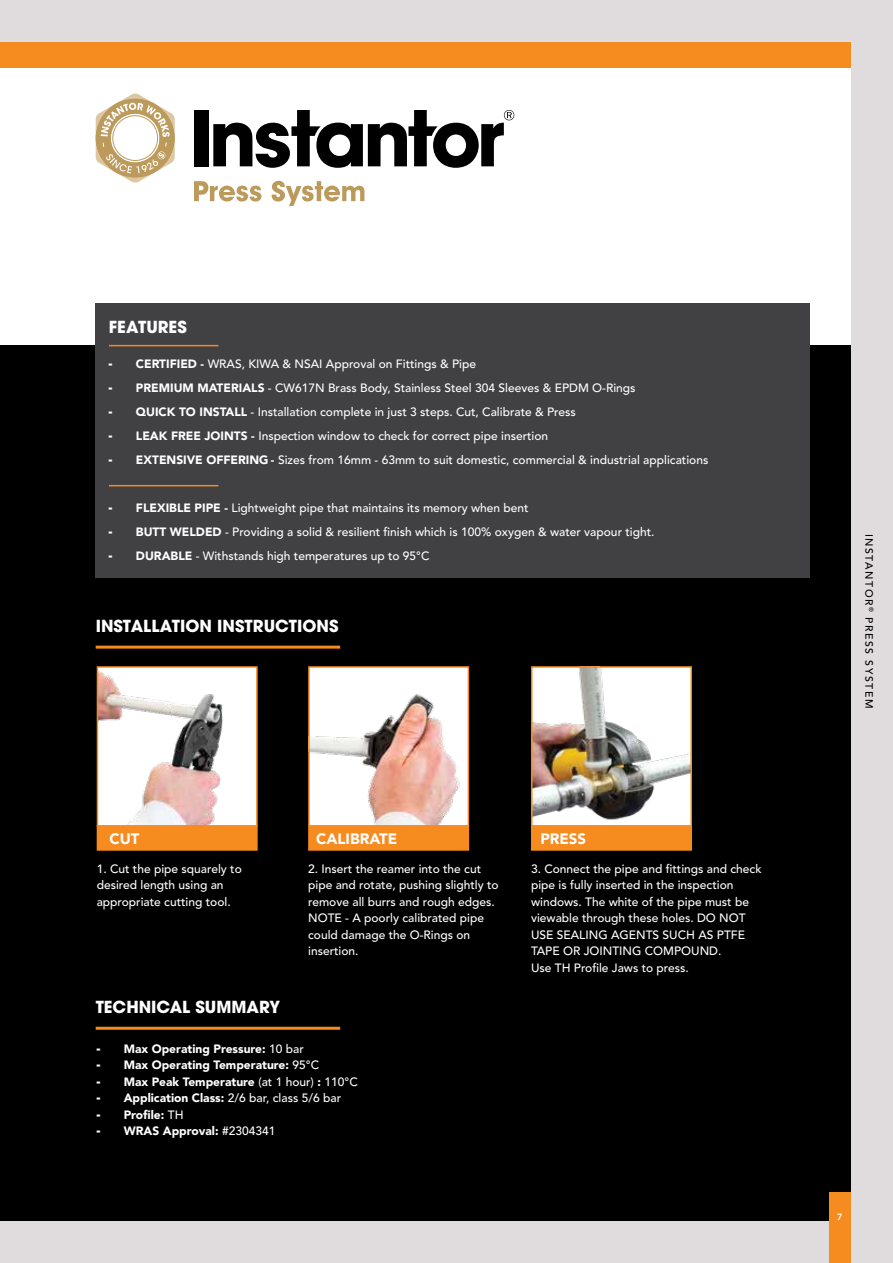
<style>
.page{position:relative;width:893px;height:1263px;background:#e0dcde}
.page>*{position:absolute;margin:0;border:0;box-sizing:border-box;transform-origin:0 0}
.t1{font:700 16.5px "ITC Avant Garde Pro";color:#fff}
.t2{font:900 15px "Avenir LT Std";color:#fff}
.t3{font:500 12px/16.5px "Avenir LT Std";color:#fff}
.t4{font:900 12px "Avenir LT Std";color:#fff}
.t5{font:500 10.5px "Avenir LT Std";letter-spacing:.15em;color:#000}
.t6{font:800 9px "Avenir LT Std";color:#fff}
.s1{font-family:"ITC Avant Garde Pro";font-weight:700}
.s2{font-weight:900}
.s3{font-weight:500}
</style>
<div class="page">
<div style="left:0;top:43px;width:850px;height:1177px;background:#fff"></div>
<div style="left:0;top:43px;width:850px;height:25px;background:#f68b1f"></div>
<div style="left:0;top:345px;width:850px;height:875px;background:#000"></div>
<div style="left:96px;top:303px;width:714px;height:275px;background:#414042"></div>
<svg style="left:194px;top:181px;width:67px;height:21px"></svg>
<svg style="left:272px;top:181px;width:92px;height:25px"></svg>
<div style="left:194px;top:110px;width:14px;height:56px;background:#000"></div>
<svg style="left:213px;top:110px;width:301px;height:58px"></svg>
<svg style="left:96px;top:94px;width:79px;height:89px"></svg>
<hr style="left:109px;top:345px;width:109px;height:1px;background:#f68b1f">
<hr style="left:109px;top:485px;width:109px;height:1px;background:#f68b1f">
<hr style="left:96px;top:646px;width:244px;height:3px;background:#f68b1f">
<img style="left:100px;top:669px;width:155px;height:155px">
<div style="left:97px;top:666px;width:161px;height:161px;border:2px solid #f68b1f"></div>
<div style="left:97px;top:825px;width:161px;height:26px;background:#f68b1f;border:2px solid #f68b1f"></div>
<img style="left:311px;top:669px;width:155px;height:155px">
<div style="left:308px;top:666px;width:161px;height:161px;border:2px solid #f68b1f"></div>
<div style="left:308px;top:825px;width:161px;height:26px;background:#f68b1f;border:2px solid #f68b1f"></div>
<img style="left:534px;top:669px;width:155px;height:155px">
<div style="left:531px;top:666px;width:161px;height:161px;border:2px solid #f68b1f"></div>
<div style="left:531px;top:825px;width:161px;height:26px;background:#f68b1f;border:2px solid #f68b1f"></div>
<hr style="left:96px;top:1027px;width:244px;height:3px;background:#f68b1f">
<div style="left:829px;top:1193px;width:21px;height:70px;background:#f68b1f"></div>
<h1 class="t1" style="left:109px;top:315px;width:79px">FEATURES</h1>
<p class="t3" style="left:109px;top:356px;width:369px"><span class="s1">-</span> <span class="s2">CERTIFIED -</span> WRAS, KIWA &amp; NSAI Approval on Fittings &amp; Pipe</p>
<p class="t3" style="left:109px;top:380px;width:528px"><span class="s1">-</span> <span class="s2">PREMIUM MATERIALS</span> - CW617N Brass Body, Stainless Steel 304 Sleeves &amp; EPDM O-Rings</p>
<p class="t3" style="left:109px;top:404px;width:468px"><span class="s1">-</span> <span class="s2">QUICK TO INSTALL</span> - Installation complete in just 3 steps. Cut, Calibrate &amp; Press</p>
<p class="t3" style="left:109px;top:428px;width:441px"><span class="s1">-</span> <span class="s2">LEAK FREE JOINTS -</span> Inspection window to check for correct pipe insertion</p>
<p class="t3" style="left:109px;top:452px;width:601px"><span class="s1">-</span> <span class="s2">EXTENSIVE OFFERING -</span> Sizes from 16mm - 63mm to suit domestic, commercial &amp; industrial applications</p>
<p class="t3" style="left:109px;top:500px;width:421px"><span class="s1">-</span> <span class="s2">FLEXIBLE PIPE -</span> Lightweight pipe that maintains its memory when bent</p>
<p class="t3" style="left:109px;top:524px;width:547px"><span class="s1">-</span> <span class="s2">BUTT WELDED</span> - Providing a solid &amp; resilient finish which is 100% oxygen &amp; water vapour tight.</p>
<p class="t3" style="left:109px;top:548px;width:322px"><span class="s1">-</span> <span class="s2">DURABLE</span> - Withstands high temperatures up to 95°C</p>
<h1 class="t1" style="left:96px;top:614px;width:244px">INSTALLATION INSTRUCTIONS</h1>
<p class="t2" style="left:110px;top:829px;width:31px">CUT</p>
<p class="t2" style="left:316px;top:829px;width:83px">CALIBRATE</p>
<p class="t2" style="left:540px;top:829px;width:47px">PRESS</p>
<p class="t3" style="left:97px;top:861px;width:147px">1. Cut the pipe squarely to desired length using an appropriate cutting tool.</p>
<p class="t3" style="left:308px;top:861px;width:192px">2. Insert the reamer into the cut pipe and rotate, pushing slightly to remove all burrs and rough edges.<br>NOTE - A poorly calibrated pipe could damage the O-Rings on insertion.</p>
<p class="t3" style="left:531px;top:861px;width:232px">3. Connect the pipe and fittings and check pipe is fully inserted in the inspection windows. The white of the pipe must be viewable through these holes. DO NOT USE SEALING AGENTS SUCH AS PTFE TAPE OR JOINTING COMPOUND.<br>Use TH Profile Jaws to press.</p>
<h1 class="t1" style="left:96px;top:995px;width:186px">TECHNICAL SUMMARY</h1>
<p class="t4" style="left:97px;top:1041px;width:209px"><span class="s1">-</span> Max Operating Pressure: <span class="s3">10 bar</span></p>
<p class="t4" style="left:97px;top:1058px;width:224px"><span class="s1">-</span> Max Operating Temperature: <span class="s3">95°C</span></p>
<p class="t4" style="left:97px;top:1074px;width:263px"><span class="s1">-</span> Max Peak Temperature <span class="s3">(at 1 hour)</span> : <span class="s3">110°C</span></p>
<p class="t3" style="left:97px;top:1090px;width:246px"><span class="s1">-</span> <span class="s2">Application Class:</span> 2/6 bar, class 5/6 bar</p>
<p class="t4" style="left:97px;top:1107px;width:88px"><span class="s1">-</span> Profile: <span class="s3">TH</span></p>
<p class="t4" style="left:97px;top:1124px;width:180px"><span class="s1">-</span> WRAS Approval: <span class="s3">#2304341</span></p>
<p class="t5" style="left:875px;top:533px;width:176px;rotate:90deg">INSTANTOR<sup>®</sup> PRESS SYSTEM</p>
<p class="t6" style="left:837px;top:1212px;width:7px">7</p>
</div>
